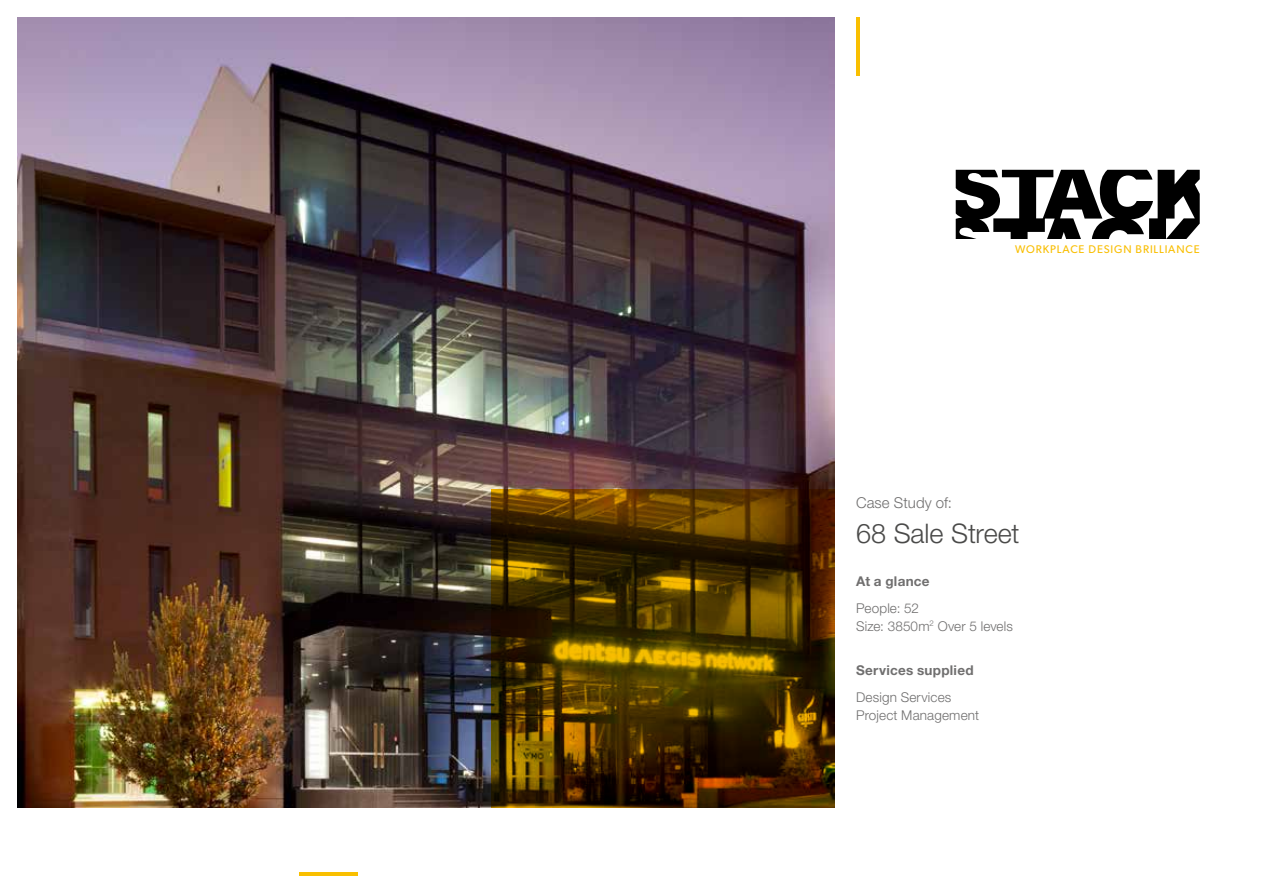
<style>
.page{position:relative;width:1263px;height:893px;background:#fff}
.page>*{position:absolute;margin:0;border:0;box-sizing:border-box;transform-origin:0 0}
.t1{font:300 27px "Helvetica Neue LT Pro";color:#4a4a49}
.t2{font:300 15px "Helvetica Neue LT Pro";letter-spacing:.005em;color:#706f6f}
.t3{font:300 13.5px/18px "Helvetica Neue LT Pro";letter-spacing:.01em;color:#706f6f}
.t4{font:700 13.5px "Helvetica Neue LT Pro";letter-spacing:.02em;color:#706f6f}
.t5{font:11.1px "Gibson";letter-spacing:.075em;color:#f9be00}
</style>
<div class="page">
<hr style="left:856px;top:17px;width:3px;height:58px;background:#f9bf00">
<hr style="left:299px;top:873px;width:59px;height:3px;background:#f9bf00">
<img style="left:17px;top:17px;width:818px;height:791px">
<svg style="left:492px;top:489px;width:343px;height:319px;background:#4e3400"></svg>
<svg style="left:956px;top:170px;width:244px;height:69px"></svg>
<p class="t5" style="left:1015px;top:243px;width:186px">WORKPLACE DESIGN BRILLIANCE</p>
<p class="t2" style="left:856px;top:494px;width:97px">Case Study of:</p>
<h1 class="t1" style="left:856px;top:517px;width:165px">68 Sale Street</h1>
<p class="t4" style="left:856px;top:573px;width:75px">At a glance</p>
<p class="t3" style="left:856px;top:599px;width:158px">People: 52<br>Size: 3850m<sup>2</sup> Over 5 levels</p>
<p class="t4" style="left:856px;top:662px;width:119px">Services supplied</p>
<p class="t3" style="left:856px;top:688px;width:125px">Design Services<br>Project Management</p>
</div>
